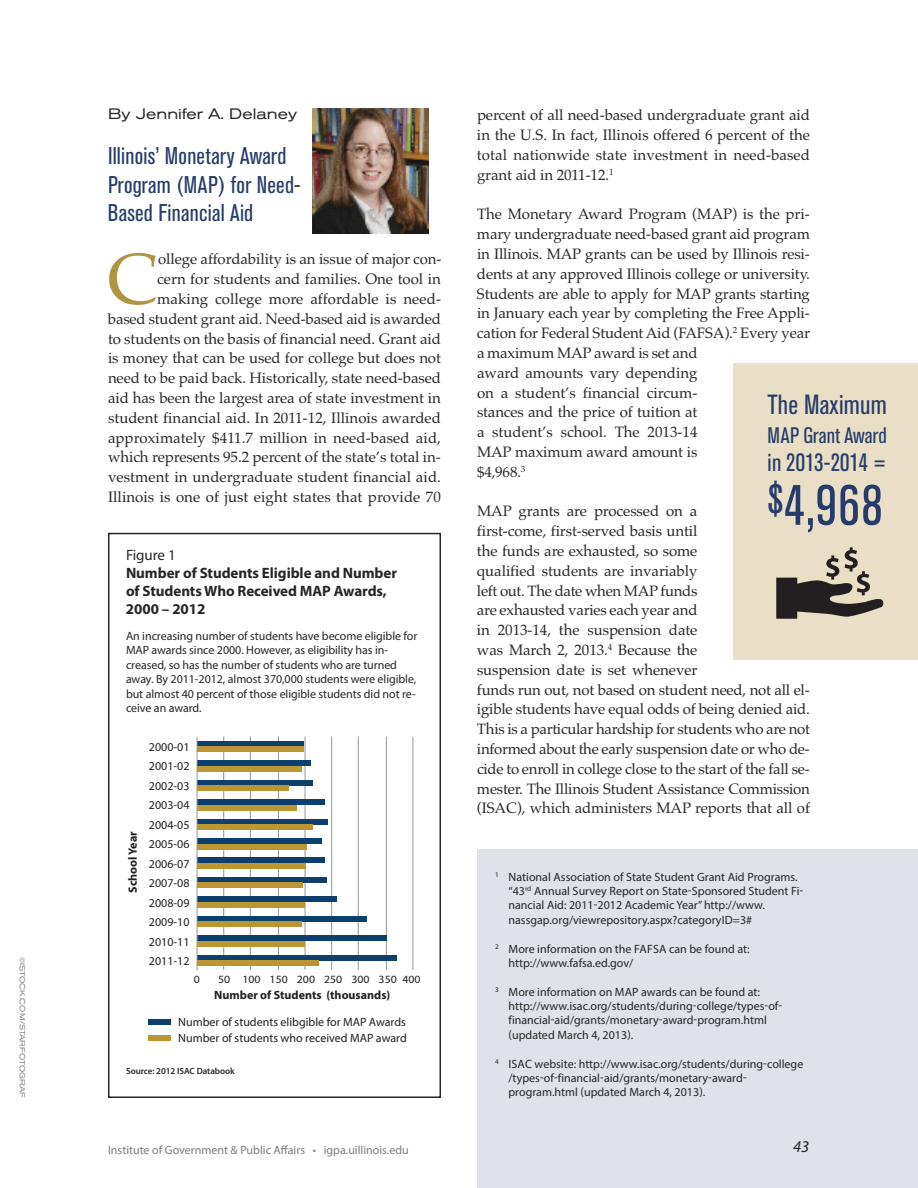
<style>
.page{position:relative;width:918px;height:1188px;background:#fff}
.page>*{position:absolute;margin:0;border:0;box-sizing:border-box;transform-origin:0 0}
.t1{font:72px "Palatino";color:#b0953f}
.t2{font:condensed 56.25px "Akzidenz Grotesk Pro";color:#273c6a}
.t3{font:condensed 27.45px "Akzidenz Grotesk Pro";letter-spacing:.01em;color:#273c6a}
.t4{font:condensed 24.9px "Akzidenz Grotesk Pro";letter-spacing:.01em;color:#273c6a}
.t5{font:condensed 24px/28.8px "Akzidenz Grotesk Pro";letter-spacing:.01em;color:#273c6a}
.t6{font:condensed 22.2px "Akzidenz Grotesk Pro";letter-spacing:.005em;color:#273c6a}
.t7{font:italic 16.5px "Myriad Pro";color:#272627}
.t8{font:15px/19.8px "Palatino";letter-spacing:-.005em;color:#272627}
.t9{font:700 15px/18px "Myriad Pro";letter-spacing:-.005em;color:#272627}
.t10{font:expanded 15px "Akzidenz Grotesk Pro";color:#272627}
.t11{font:15px "Myriad Pro";letter-spacing:-.005em;color:#272627}
.t12{font:12px/14.4px "Myriad Pro";color:#272627}
.t13{font:12px/19.5px "Myriad Pro";color:#231f20;text-align:justify}
.t14{font:12px "Myriad Pro";color:#7d7d7d}
.t15{font:700 12px "Myriad Pro";color:#231f20}
.t16{font:11.1px "Myriad Pro";color:#231f20;scale:1.06 1}
.t17{font:600 9px "Myriad Pro";letter-spacing:-.005em;color:#272627}
.t18{font:expanded 7.5px "Akzidenz Grotesk Pro";letter-spacing:.01em;color:#7d7d7d}
</style>
<div class="page">
<div style="left:108px;top:533px;width:333px;height:565px;border:2px solid #272627"></div>
<img style="left:312px;top:108px;width:117px;height:126px">
<div style="left:734px;top:363px;width:184px;height:297px;background:#e8dfc6"></div>
<svg style="left:776px;top:547px;width:107px;height:72px"></svg>
<div style="left:477px;top:849px;width:441px;height:339px;background:#dfe2e9"></div>
<hr style="left:223px;top:736px;width:1px;height:234px;background:#939598">
<hr style="left:250px;top:736px;width:1px;height:234px;background:#939598">
<hr style="left:278px;top:736px;width:1px;height:234px;background:#939598">
<hr style="left:305px;top:736px;width:1px;height:234px;background:#939598">
<hr style="left:331px;top:736px;width:1px;height:234px;background:#939598">
<hr style="left:358px;top:736px;width:1px;height:234px;background:#939598">
<hr style="left:386px;top:736px;width:1px;height:234px;background:#939598">
<hr style="left:413px;top:736px;width:1px;height:234px;background:#939598">
<div style="left:197px;top:741px;width:107px;height:6px;background:#0c3f6c"></div>
<div style="left:197px;top:760px;width:114px;height:6px;background:#0c3f6c"></div>
<div style="left:197px;top:780px;width:116px;height:5px;background:#0c3f6c"></div>
<div style="left:197px;top:799px;width:128px;height:6px;background:#0c3f6c"></div>
<div style="left:197px;top:819px;width:130px;height:5px;background:#0c3f6c"></div>
<div style="left:197px;top:838px;width:124px;height:6px;background:#0c3f6c"></div>
<div style="left:197px;top:858px;width:128px;height:5px;background:#0c3f6c"></div>
<div style="left:197px;top:877px;width:129px;height:6px;background:#0c3f6c"></div>
<div style="left:197px;top:897px;width:140px;height:5px;background:#0c3f6c"></div>
<div style="left:197px;top:916px;width:170px;height:6px;background:#0c3f6c"></div>
<div style="left:197px;top:935px;width:190px;height:6px;background:#0c3f6c"></div>
<div style="left:197px;top:955px;width:200px;height:5px;background:#0c3f6c"></div>
<div style="left:197px;top:747px;width:107px;height:5px;background:#bb9632"></div>
<div style="left:148px;top:1019px;width:22px;height:6px;background:#0c3f6c"></div>
<div style="left:148px;top:1035px;width:22px;height:6px;background:#bb9632"></div>
<div style="left:197px;top:766px;width:105px;height:6px;background:#bb9632"></div>
<div style="left:197px;top:785px;width:92px;height:6px;background:#bb9632"></div>
<div style="left:197px;top:805px;width:100px;height:5px;background:#bb9632"></div>
<div style="left:197px;top:824px;width:116px;height:6px;background:#bb9632"></div>
<div style="left:197px;top:844px;width:110px;height:5px;background:#bb9632"></div>
<div style="left:197px;top:863px;width:109px;height:6px;background:#bb9632"></div>
<div style="left:197px;top:883px;width:106px;height:5px;background:#bb9632"></div>
<div style="left:197px;top:902px;width:108px;height:6px;background:#bb9632"></div>
<div style="left:197px;top:922px;width:105px;height:5px;background:#bb9632"></div>
<div style="left:197px;top:941px;width:108px;height:6px;background:#bb9632"></div>
<div style="left:197px;top:960px;width:121px;height:6px;background:#bb9632"></div>
<hr style="left:197px;top:737px;width:1px;height:233px;background:#939598">
<p class="t18" style="left:25px;top:957px;width:143px;rotate:90deg">©ISTOCK.COM/STARFOTOGRAF</p>
<p class="t10" style="left:108px;top:109px;width:191px">By Jennifer A. Delaney</p>
<h3 class="t5" style="left:108px;top:143px;width:194px">Illinois’ Monetary Award<br>Program (MAP) for Need-<br>Based Financial Aid</h3>
<h1 class="t1" style="left:107px;top:237px;width:53px">C</h1>
<p class="t8" style="left:108px;top:249px;width:335px;text-align:right">ollege affordability is an issue of major con-<br>cern for students and families. One tool in making college more affordable is need-<br>based student grant aid. Need-based aid is awarded to students on the basis of financial need. Grant aid is money that can be used for college but does not need to be paid back. Historically, state need-based aid has been the largest area of state investment in student financial aid. In 2011-12, Illinois awarded approximately $411.7 million in need-based aid, which represents 95.2 percent of the state’s total in&shy;vestment in undergraduate student financial aid.<br>Illinois is one of just eight states that provide 70</p>
<p class="t11" style="left:126px;top:550px;width:51px">Figure 1</p>
<p class="t9" style="left:126px;top:565px;width:273px">Number of Students Eligible and Number of Students Who Received MAP Awards,<br>2000 – 2012</p>
<p class="t12" style="left:126px;top:630px;width:293px">An increasing number of students have become eligible for MAP awards since 2000. However, as eligibility has in&shy;creased, so has the number of students who are turned away. By 2011-2012, almost 370,000 students were eligible, but almost 40 percent of those eligible students did not re&shy;ceive an award.</p>
<p class="t15" style="left:128px;top:893px;width:63px;rotate:-90deg">School Year</p>
<p class="t13" style="left:149px;top:738px;width:42px">2000-01<br>2001-02<br>2002-03<br>2003-04<br>2004-05<br>2005-06<br>2006-07<br>2007-08<br>2008-09<br>2009-10<br>2010-11<br>2011-12</p>
<p class="t16" style="left:194px;top:975px;width:7px">0</p>
<p class="t16" style="left:218px;top:975px;width:193px">50 100 150 200 250 300 350 400</p>
<p class="t15" style="left:214px;top:991px;width:178px">Number of Students (thousands)</p>
<p class="t13" style="left:178px;top:1013px;width:229px">Number of students elibgible for MAP Awards</p>
<p class="t13" style="left:178px;top:1029px;width:230px">Number of students who received MAP award</p>
<p class="t17" style="left:126px;top:1068px;width:110px">Source: 2012 ISAC Databook</p>
<p class="t14" style="left:108px;top:1145px;width:302px">Institute of Government &amp; Public Affairs • igpa.uillinois.edu</p>
<p class="t8" style="left:477px;top:105px;width:335px;text-align:justify">percent of all need-based undergraduate grant aid in the U.S. In fact, Illinois offered 6 percent of the total nationwide state investment in need-based grant aid in 2011-12.<sup>1</sup></p>
<p class="t8" style="left:477px;top:204px;width:335px">The Monetary Award Program (MAP) is the pri&shy;mary undergraduate need-based grant aid program in Illinois. MAP grants can be used by Illinois resi&shy;dents at any approved Illinois college or university.<br>Students are able to apply for MAP grants starting in January each year by completing the Free Appli&shy;cation for Federal Student Aid (FAFSA).<sup>2</sup> Every year a maximum MAP award is set and<br>award amounts vary depending<br>on a student’s financial circum-<br>stances and the price of tuition at<br>a student’s school. The 2013-14<br>MAP maximum award amount is<br>$4,968.<sup>3</sup></p>
<p class="t8" style="left:477px;top:501px;width:335px">MAP grants are processed on a<br>first-come, first-served basis until<br>the funds are exhausted, so some<br>qualified students are invariably<br>left out. The date when MAP funds<br>are exhausted varies each year and<br>in 2013-14, the suspension date<br>was March 2, 2013.<sup>4</sup> Because the<br>suspension date is set whenever<br>funds run out, not based on student need, not all el&shy;igible students have equal odds of being denied aid.<br>This is a particular hardship for students who are not informed about the early suspension date or who de&shy;cide to enroll in college close to the start of the fall se&shy;mester. The Illinois Student Assistance Commission (ISAC), which administers MAP reports that all of</p>
<h3 class="t3" style="left:768px;top:394px;width:121px">The Maximum</h3>
<h3 class="t6" style="left:768px;top:427px;width:121px">MAP Grant Award</h3>
<h3 class="t4" style="left:768px;top:454px;width:121px">in 2013-2014 =</h3>
<h2 class="t2" style="left:768px;top:485px;width:116px"><sup>$</sup>4,968</h2>
<p class="t12" style="left:508px;top:870px;width:296px;text-indent:-13px"><sup>1</sup> National Association of State Student Grant Aid Programs. “43<sup>rd</sup> Annual Survey Report on State-Sponsored Student Fi&shy;nancial Aid: 2011-2012 Academic Year”http://www. nassgap.org/viewrepository.aspx?categoryID=3#</p>
<p class="t12" style="left:508px;top:942px;width:243px;text-indent:-13px"><sup>2</sup> More information on the FAFSA can be found at: http://www.fafsa.ed.gov/</p>
<p class="t12" style="left:508px;top:985px;width:275px;text-indent:-14px"><sup>3</sup> More information on MAP awards can be found at: http://www.isac.org/students/during-college/types-of&shy;financial-aid/grants/monetary-award-program.html (updated March 4, 2013).</p>
<p class="t12" style="left:508px;top:1057px;width:296px;text-indent:-14px"><sup>4</sup> ISAC website: http://www.isac.org/students/during-college /types-of-financial-aid/grants/monetary-award&shy;program.html (updated March 4, 2013).</p>
<p class="t7" style="left:793px;top:1140px;width:17px">43</p>
</div>
